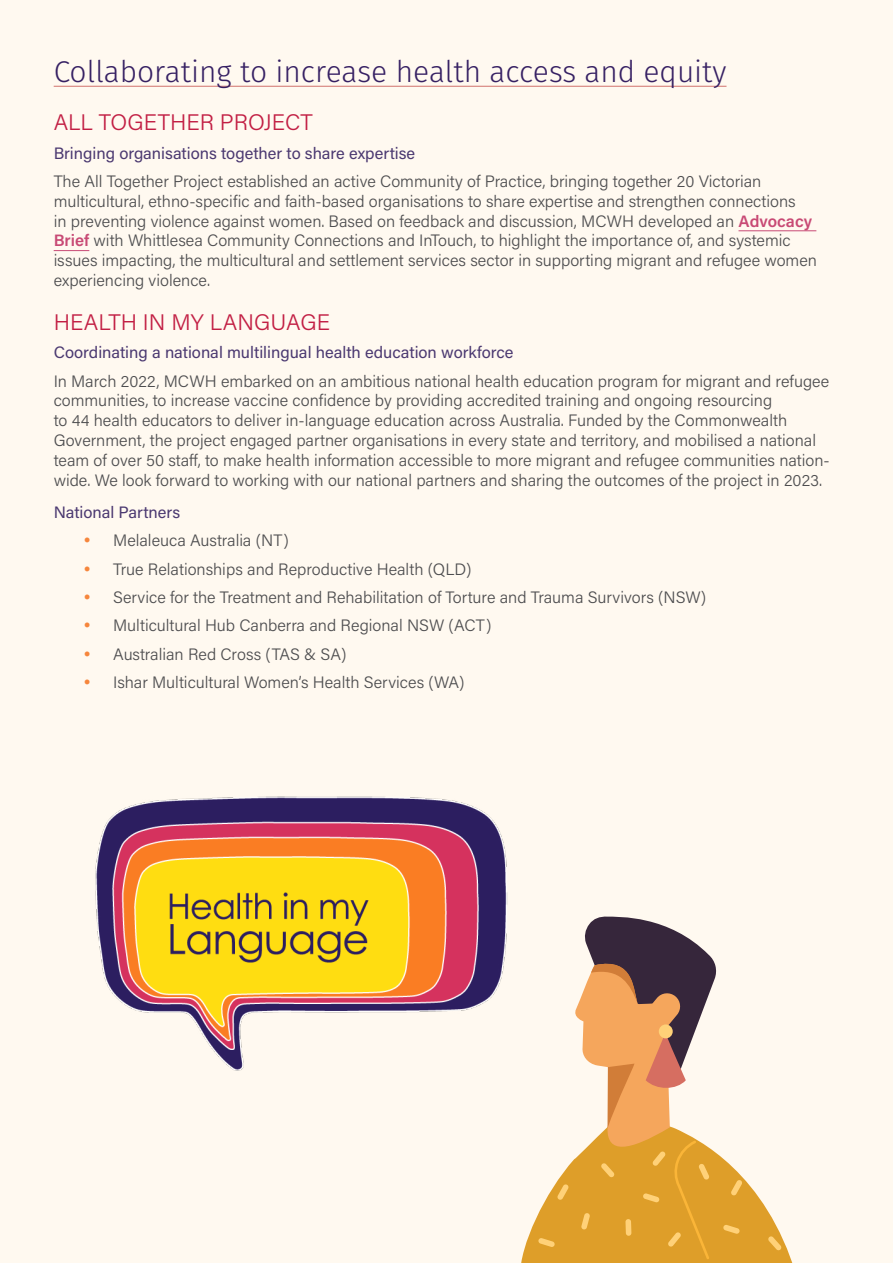
<style>
.page{position:relative;width:893px;height:1263px;background:#fff9f0}
.page>*{position:absolute;margin:0;border:0;box-sizing:border-box;transform-origin:0 0}
.t1{font:300 30px "Fira Sans";color:#362063}
.t2{font:300 22.5px "Acumin Pro";color:#c21f44}
.t3{font:300 16.5px/19.8px "Acumin Pro";color:#4d4d4f}
.t4{font:16.5px "Acumin Pro";color:#4b3971}
.s1{font-weight:600;color:#c84a75}
</style>
<div class="page">
<hr style="left:54px;top:86px;width:672px;height:1px;background:#db8e89">
<hr style="left:738px;top:231px;width:78px;height:1px;background:#c84a75">
<hr style="left:54px;top:250px;width:35px;height:1px;background:#c84a75">
<img style="left:95px;top:796px;width:413px;height:275px">
<svg style="left:521px;top:916px;width:272px;height:347px"></svg>
<h1 class="t1" style="left:54px;top:50px;width:674px">Collaborating to increase health access and equity</h1>
<h2 class="t2" style="left:54px;top:107px;width:261px">ALL TOGETHER PROJECT</h2>
<p class="t4" style="left:54px;top:141px;width:363px">Bringing organisations together to share expertise</p>
<p class="t3" style="left:54px;top:171px;width:765px">The All Together Project established an active Community of Practice, bringing together 20 Victorian multicultural, ethno-specific and faith-based organisations to share expertise and strengthen connections<br>in preventing violence against women. Based on feedback and discussion, MCWH developed an <span class="s1">Advocacy Brief</span> with Whittlesea Community Connections and InTouch, to highlight the importance of, and systemic issues impacting, the multicultural and settlement services sector in supporting migrant and refugee women experiencing violence.</p>
<h2 class="t2" style="left:54px;top:307px;width:278px">HEALTH IN MY LANGUAGE</h2>
<p class="t4" style="left:54px;top:341px;width:461px">Coordinating a national multilingual health education workforce</p>
<p class="t3" style="left:54px;top:370px;width:777px">In March 2022, MCWH embarked on an ambitious national health education program for migrant and refugee communities, to increase vaccine confidence by providing accredited training and ongoing resourcing<br>to 44 health educators to deliver in-language education across Australia. Funded by the Commonwealth Government, the project engaged partner organisations in every state and territory, and mobilised a national team of over 50 staff, to make health information accessible to more migrant and refugee communities nation&shy;wide. We look forward to working with our national partners and sharing the outcomes of the project in 2023.</p>
<p class="t4" style="left:54px;top:501px;width:128px">National Partners</p>
<p class="t3" style="left:113px;top:526px;width:594px;line-height:28.3px">Melaleuca Australia (NT)<br>True Relationships and Reproductive Health (QLD)<br>Service for the Treatment and Rehabilitation of Torture and Trauma Survivors (NSW)<br>Multicultural Hub Canberra and Regional NSW (ACT)<br>Australian Red Cross (TAS &amp; SA)<br>Ishar Multicultural Women’s Health Services (WA)</p>
</div>
